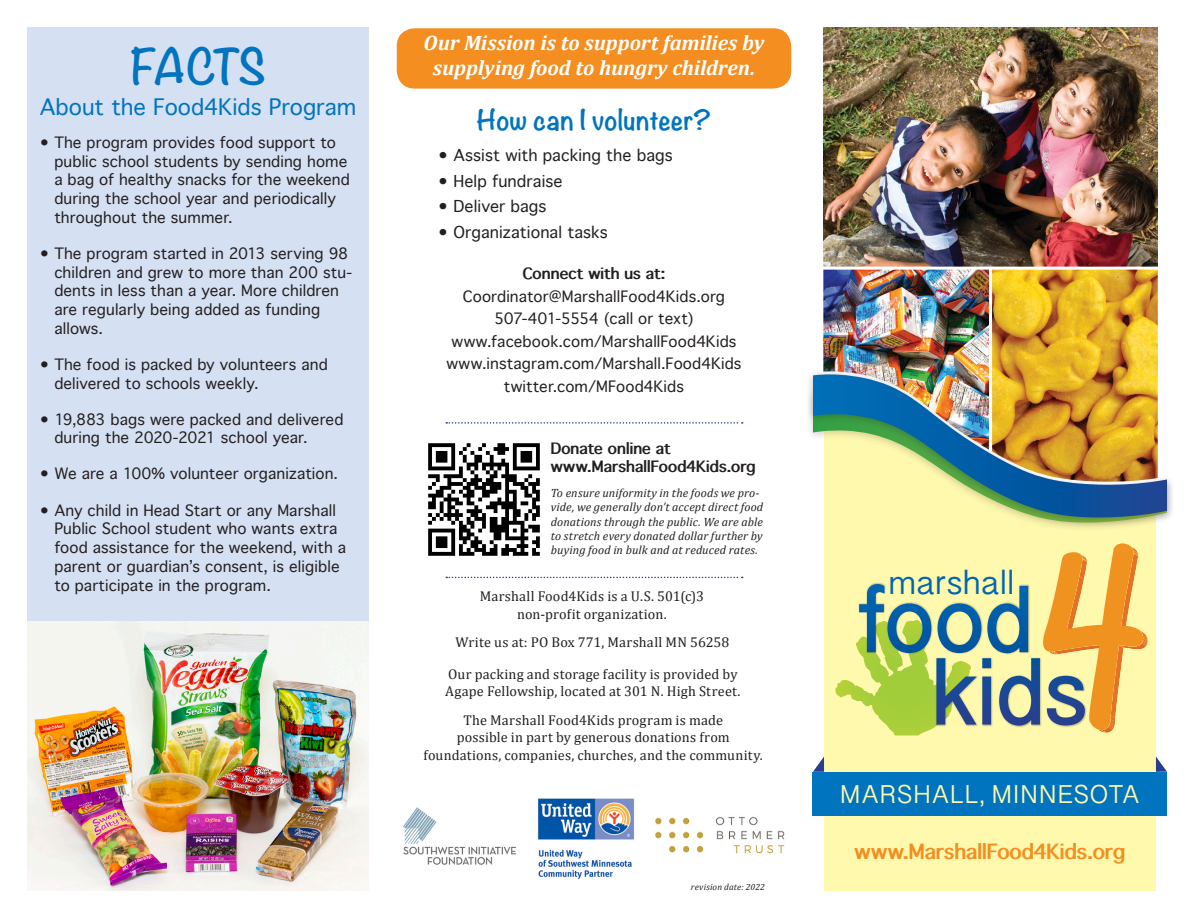
<style>
.page{position:relative;width:1188px;height:918px;background:#fff}
.page>*{position:absolute;margin:0;border:0;box-sizing:border-box;transform-origin:0 0}
.t1{font:700 43.5px "Noteworthy";letter-spacing:-.075em;color:#0074be}
.t2{font:34.5px "Bangla Sangam MN";color:#0066b3}
.t3{font:26.25px "Bangla Sangam MN";letter-spacing:-.01em;color:#fff9ae}
.t4{font:700 25.5px "Noteworthy";letter-spacing:.015em;color:#0074be}
.t5{font:21.75px "Thonburi";color:#0074be}
.t6{font:italic 700 21px/25.2px "Cambria";letter-spacing:-.005em;color:#fff;text-align:center}
.t7{font:700 20.1px "Thonburi";color:#f48e21}
.t8{font:15.75px "Thonburi";letter-spacing:.005em;color:#231f20}
.t9{font:15px/18.8px "Thonburi";letter-spacing:.005em;color:#231f20}
.t10{font:700 15px/18px "Thonburi";letter-spacing:.01em;color:#231f20}
.t11{font:14.25px/17.1px "Cambria";letter-spacing:.01em;color:#231f20;text-align:center}
.t12{font:italic 12px/14.4px "Cambria";letter-spacing:.01em;color:#231f20}
.t13{font:italic 9px "Cambria";letter-spacing:.015em;color:#231f20}
</style>
<div class="page">
<div style="left:27px;top:27px;width:342px;height:864px;background:#d5e0f2"></div>
<img style="left:27px;top:621px;width:342px;height:270px">
<img style="left:655px;top:817px;width:130px;height:37px">
<svg style="left:446px;top:577px;width:297px;height:1px"></svg>
<svg style="left:446px;top:422px;width:297px;height:2px"></svg>
<img style="left:428px;top:443px;width:112px;height:113px">
<img style="left:538px;top:798px;width:96px;height:81px">
<div style="left:397px;top:28px;width:394px;height:61px;background:#f48e21;border-radius:18px"></div>
<img style="left:403px;top:807px;width:113px;height:58px">
<div style="left:823px;top:532px;width:334px;height:359px;background:#fff9ae"></div>
<img style="left:992px;top:270px;width:166px;height:99px">
<img style="left:823px;top:270px;width:166px;height:99px">
<img style="left:823px;top:27px;width:335px;height:240px">
<svg style="left:1043px;top:543px;width:105px;height:190px;background:#f7c86f"></svg>
<img style="left:857px;top:582px;width:231px;height:146px">
<svg style="left:835px;top:584px;width:193px;height:122px;background:#aec792"></svg>
<svg style="left:813px;top:757px;width:11px;height:15px"></svg>
<svg style="left:1156px;top:757px;width:11px;height:15px"></svg>
<div style="left:813px;top:772px;width:354px;height:44px;background:#0074be"></div>
<div style="left:805px;top:385px;width:370px;height:147px;background:#231f20;opacity:.2"></div>
<div style="left:806px;top:369px;width:369px;height:158px;background:#231f20;opacity:.3"></div>
<img style="left:813px;top:374px;width:354px;height:144px">
<h1 class="t1" style="left:130px;top:28px;width:137px">FACTS</h1>
<h3 class="t5" style="left:40px;top:95px;width:318px">About the Food4Kids Program</h3>
<p class="t9" style="left:54px;top:133px;width:297px;text-indent:-15px">• The program provides food support to public school students by sending home a bag of healthy snacks for the weekend during the school year and periodically throughout the summer.</p>
<p class="t9" style="left:54px;top:244px;width:299px;text-indent:-15px">• The program started in 2013 serving 98 children and grew to more than 200 stu&shy;dents in less than a year. More children are regularly being added as funding allows.</p>
<p class="t9" style="left:54px;top:355px;width:275px;text-indent:-15px">• The food is packed by volunteers and delivered to schools weekly.</p>
<p class="t9" style="left:54px;top:410px;width:291px;text-indent:-15px">• 19,883 bags were packed and delivered during the 2020-2021 school year.</p>
<p class="t9" style="left:39px;top:465px;width:300px">• We are a 100% volunteer organization.</p>
<p class="t9" style="left:54px;top:501px;width:293px;text-indent:-15px">• Any child in Head Start or any Marshall Public School student who wants extra food assistance for the weekend, with a parent or guardian’s consent, is eligible to participate in the program.</p>
<h3 class="t6" style="left:424px;top:29px;width:342px">Our Mission is to support families by supplying food to hungry children.</h3>
<h3 class="t4" style="left:476px;top:97px;width:237px">How can I volunteer?</h3>
<p class="t8" style="left:438px;top:146px;width:237px">• Assist with packing the bags</p>
<p class="t8" style="left:438px;top:172px;width:126px">• Help fundraise</p>
<p class="t8" style="left:438px;top:198px;width:110px">• Deliver bags</p>
<p class="t8" style="left:438px;top:223px;width:171px">• Organizational tasks</p>
<p class="t10" style="left:523px;top:265px;width:144px">Connect with us at:</p>
<p class="t9" style="left:446px;top:285px;width:297px;line-height:22.5px;text-align:center">Coordinator@MarshallFood4Kids.org 507-401-5554 (call or text) www.facebook.com/MarshallFood4Kids www.instagram.com/Marshall.Food4Kids twitter.com/MFood4Kids</p>
<p class="t10" style="left:551px;top:439px;width:206px">Donate online at www.MarshallFood4Kids.org</p>
<p class="t12" style="left:551px;top:485px;width:214px">To ensure uniformity in the foods we pro&shy;vide, we generally don’t accept direct food donations through the public. We are able to stretch every donated dollar further by buying food in bulk and at reduced rates.</p>
<p class="t11" style="left:480px;top:588px;width:226px">Marshall Food4Kids is a U.S. 501(c)3 non-profit organization.</p>
<p class="t11" style="left:455px;top:633px;width:276px">Write us at: PO Box 771, Marshall MN 56258</p>
<p class="t11" style="left:445px;top:665px;width:297px;text-align:left">Our packing and storage facility is provided by<br>Agape Fellowship, located at 301 N. High Street.</p>
<p class="t11" style="left:424px;top:712px;width:341px">The Marshall Food4Kids program is made<br>possible in part by generous donations from foundations, companies, churches, and the community.</p>
<p class="t13" style="left:691px;top:880px;width:76px">revision date: 2022</p>
<h2 class="t2" style="left:889px;top:562px;width:127px">marshall</h2>
<h3 class="t3" style="left:839px;top:777px;width:303px">MARSHALL, MINNESOTA</h3>
<h3 class="t7" style="left:855px;top:841px;width:272px">www.MarshallFood4Kids.org</h3>
</div>
